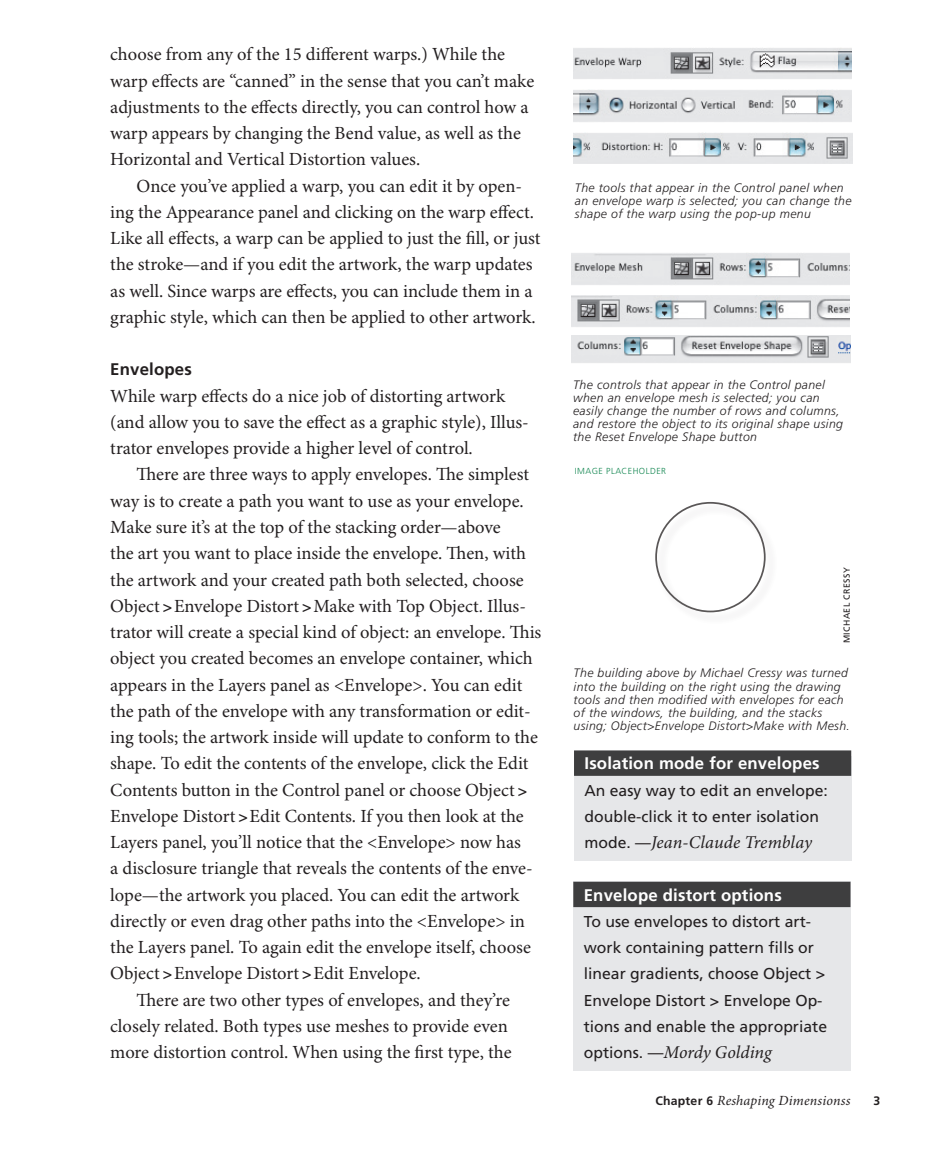
<style>
.page{position:relative;width:945px;height:1150px;background:#fff}
.page>*{position:absolute;margin:0;border:0;box-sizing:border-box;transform-origin:0 0}
.INT_Body{font:18.55px/26.2px "Minion Pro";letter-spacing:-.005em;color:#231f20}
.INT_Body_1st_Para{font:18.55px/26.2px "Minion Pro";color:#231f20}
.TIP_Body{font:italic 18.03px "Minion Pro";color:#231f20}
.TIP__Title{font:700 16.8px "Frutiger LT Std";letter-spacing:.01em;color:#fff}
.INT_SubHead_w_space{font:700 16.8px "Frutiger LT Std";letter-spacing:.01em;color:#231f20}
.TIP_Body-2{font:15.75px/26.2px "Frutiger LT Std";color:#231f20}
.t1{font:italic 14px "Minion Pro";letter-spacing:.01em;color:#231f20}
.t2{font:italic 300 12.25px/13.1px "Frutiger LT Std";letter-spacing:.03em;color:#231f20}
.t3{font:700 12.25px "Frutiger LT Std";color:#231f20}
.ARTist_Credit{font:300 8.75px "Frutiger LT Std";letter-spacing:.05em;color:#148752}
.ARTist_Credit-2{font:8.75px "Frutiger LT Std";letter-spacing:.05em;color:#231f20}
.s1{font-family:"Frutiger LT Std";font-size:15.75px}
.s2{font-family:"Frutiger LT Std";font-style:normal;font-size:15.75px}
.s3{font-family:"Frutiger LT Std";font-weight:700;font-style:normal;font-size:12.25px}
</style>
<div class="page">
<div style="left:573px;top:882px;width:278px;height:189px;background:#e6e7e9"></div>
<div style="left:573px;top:882px;width:278px;height:25px;background:#3e3e3f"></div>
<div style="left:574px;top:756px;width:277px;height:105px;background:#e6e7e9"></div>
<div style="left:574px;top:750px;width:277px;height:26px;background:#3e3e3f"></div>
<img style="left:573px;top:48px;width:278px;height:31px">
<img style="left:573px;top:90px;width:278px;height:32px">
<img style="left:573px;top:132px;width:279px;height:31px">
<img style="left:572px;top:253px;width:277px;height:32px">
<img style="left:572px;top:295px;width:277px;height:32px">
<img style="left:572px;top:336px;width:278px;height:27px">
<div style="left:655px;top:502px;width:111px;height:110px;border:2px solid #231f20;border-radius:50%"></div>
<p class="INT_Body_1st_Para" style="left:110px;top:42px;width:425px">choose from any of the 15 different warps.) While the warp effects are “canned” in the sense that you can’t make adjustments to the effects directly, you can control how a warp appears by changing the Bend value, as well as the Horizontal and Vertical Distortion values.</p>
<p class="INT_Body" style="left:110px;top:173px;width:432px;text-align:center">Once you’ve applied a warp, you can edit it by open-<br>ing the Appearance panel and clicking on the warp effect.<br>Like all effects, a warp can be applied to just the fill, or just the stroke—and if you edit the artwork, the warp updates as well. Since warps are effects, you can include them in a graphic style, which can then be applied to other artwork.</p>
<p class="INT_SubHead_w_space" style="left:110px;top:360px;width:83px">Envelopes</p>
<p class="INT_Body_1st_Para" style="left:110px;top:383px;width:420px">While warp effects do a nice job of distorting artwork (and allow you to save the effect as a graphic style), Illus&shy;trator envelopes provide a higher level of control.</p>
<p class="INT_Body" style="left:110px;top:462px;width:433px;text-indent:26px">There are three ways to apply envelopes. The simplest way is to create a path you want to use as your envelope.<br>Make sure it’s at the top of the stacking order—above<br>the art you want to place inside the envelope. Then, with the artwork and your created path both selected, choose Object <span class="s1">&gt;</span> Envelope Distort <span class="s1">&gt;</span> Make with Top Object. Illus&shy;trator will create a special kind of object: an envelope. This object you created becomes an envelope container, which appears in the Layers panel as &lt;Envelope&gt;. You can edit the path of the envelope with any transformation or edit&shy;ing tools; the artwork inside will update to conform to the shape. To edit the contents of the envelope, click the Edit Contents button in the Control panel or choose Object <span class="s1">&gt; </span>Envelope Distort <span class="s1">&gt;</span> Edit Contents. If you then look at the Layers panel, you’ll notice that the &lt;Envelope&gt; now has<br>a disclosure triangle that reveals the contents of the enve&shy;lope—the artwork you placed. You can edit the artwork directly or even drag other paths into the &lt;Envelope&gt; in the Layers panel. To again edit the envelope itself, choose Object <span class="s1">&gt;</span> Envelope Distort <span class="s1">&gt;</span> Edit Envelope.</p>
<p class="INT_Body" style="left:110px;top:987px;width:403px;text-indent:26px">There are two other types of envelopes, and they’re closely related. Both types use meshes to provide even more distortion control. When using the first type, the</p>
<p class="t2" style="left:575px;top:181px;width:278px">The tools that appear in the Control panel when an envelope warp is selected; you can change the shape of the warp using the pop-up menu</p>
<p class="t2" style="left:573px;top:378px;width:271px">The controls that appear in the Control panel when an envelope mesh is selected; you can easily change the number of rows and columns, and restore the object to its original shape using the Reset Envelope Shape button</p>
<p class="ARTist_Credit" style="left:575px;top:466px;width:93px">IMAGE PLACEHOLDER</p>
<p class="ARTist_Credit-2" style="left:842px;top:643px;width:78px;rotate:-90deg">MICHAEL CRESSY</p>
<p class="t2" style="left:574px;top:667px;width:278px">The building above by Michael Cressy was turned into the building on the right using the drawing tools and then modified with envelopes for each of the windows, the building, and the stacks using; Object&gt;Envelope Distort&gt;Make with Mesh.</p>
<p class="TIP__Title" style="left:585px;top:753px;width:237px">Isolation mode for envelopes</p>
<p class="TIP_Body-2" style="left:585px;top:777px;width:245px">An easy way to edit an envelope: double-click it to enter isolation</p>
<p class="TIP_Body" style="left:585px;top:831px;width:229px"><span class="s2">mode. —</span>Jean-Claude Tremblay</p>
<p class="TIP__Title" style="left:584px;top:885px;width:200px">Envelope distort options</p>
<p class="TIP_Body-2" style="left:584px;top:908px;width:245px">To use envelopes to distort art‑ work containing pattern fills or linear gradients, choose Object &gt;<br>Envelope Distort &gt; Envelope Op‑ tions and enable the appropriate</p>
<p class="TIP_Body" style="left:584px;top:1041px;width:189px"><span class="s2">options. —</span>Mordy Golding</p>
<p class="t1" style="left:655px;top:1092px;width:197px"><span class="s3">Chapter 6</span> Reshaping Dimensionss</p>
<p class="t3" style="left:874px;top:1093px;width:8px">3</p>
</div>
